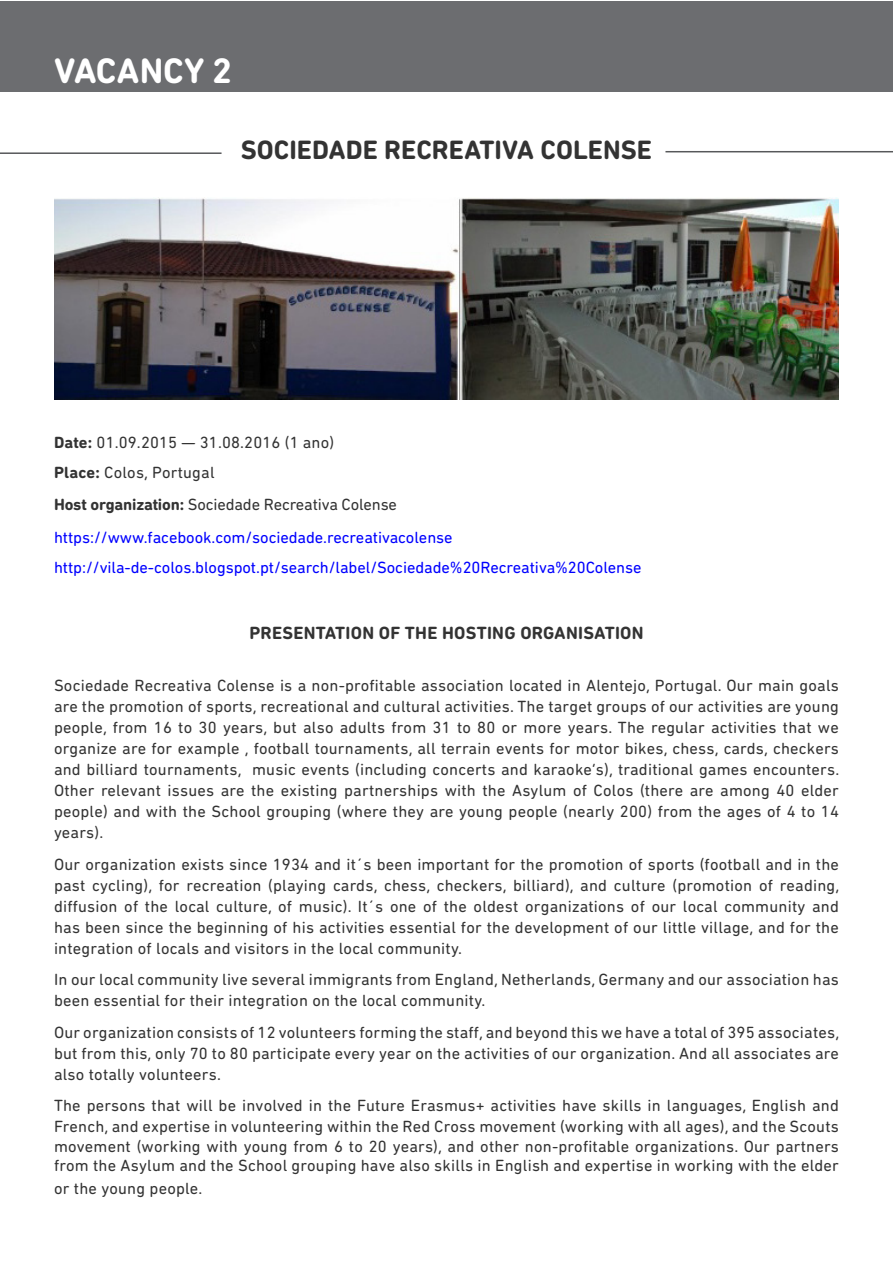
<style>
.page{position:relative;width:893px;height:1263px;background:#fff}
.page>*{position:absolute;margin:0;border:0;box-sizing:border-box;transform-origin:0 0}
.t1{font:700 36px "DIN Next Rounded LT Pro";color:#fff}
.t2{font:700 27px "DIN Next Rounded LT Pro";color:#333}
.t3{font:700 18px "DIN Next Rounded LT Pro";letter-spacing:.015em;color:#333}
.t4{font:16.5px/21px "DIN Next Rounded LT Pro";letter-spacing:.015em;color:#333}
.t5{font:16.5px/32.7px "DIN Next Rounded LT Pro";letter-spacing:-.005em;color:#00f}
.s1{font-weight:700}
.s2{font-weight:700;color:#333}
.s3{color:#333}
</style>
<div class="page">
<div style="left:0;top:2px;width:893px;height:90px;background:#6c6d70"></div>
<hr style="left:0;top:152px;width:222px;height:2px;background:#57585a">
<hr style="left:665px;top:151px;width:228px;height:1px;background:#57585a">
<img style="left:54px;top:197px;width:785px;height:202px">
<h1 class="t1" style="left:54px;top:49px;width:180px">VACANCY 2</h1>
<h2 class="t2" style="left:241px;top:134px;width:413px">SOCIEDADE RECREATIVA COLENSE</h2>
<p class="t4" style="left:54px;top:427px;width:282px;line-height:30px"><span class="s1">Date:</span> 01.09.2015 — 31.08.2016 (1 ano)<br><span class="s1">Place:</span> Colos, Portugal</p>
<p class="t5" style="left:54px;top:488px;width:400px"><span class="s2">Host organization:</span> <span class="s3">Sociedade Recreativa Colense </span>https://www.facebook.com/sociedade.recreativacolense</p>
<p class="t5" style="left:54px;top:551px;width:589px">http://vila-de-colos.blogspot.pt/search/label/Sociedade%20Recreativa%20Colense</p>
<p class="t3" style="left:249px;top:622px;width:396px">PRESENTATION OF THE HOSTING ORGANISATION</p>
<p class="t4" style="left:54px;top:675px;width:787px;text-align:justify">Sociedade Recreativa Colense is a non-profitable association located in Alentejo, Portugal. Our main goals are the promotion of sports, recreational and cultural activities. The target groups of our activities are young people, from 16 to 30 years, but also adults from 31 to 80 or more years. The regular activities that we organize are for example , football tournaments, all terrain events for motor bikes, chess, cards, checkers and billiard tournaments, music events (including concerts and karaoke’s), traditional games encounters.<br>Other relevant issues are the existing partnerships with the Asylum of Colos (there are among 40 elder people) and with the School grouping (where they are young people (nearly 200) from the ages of 4 to 14 years).</p>
<p class="t4" style="left:54px;top:853px;width:787px;text-align:justify">Our organization exists since 1934 and it´s been important for the promotion of sports (football and in the past cycling), for recreation (playing cards, chess, checkers, billiard), and culture (promotion of reading, diffusion of the local culture, of music). It´s one of the oldest organizations of our local community and has been since the beginning of his activities essential for the development of our little village, and for the integration of locals and visitors in the local community.</p>
<p class="t4" style="left:54px;top:969px;width:786px">In our local community live several immigrants from England, Netherlands, Germany and our association has been essential for their integration on the local community.</p>
<p class="t4" style="left:54px;top:1021px;width:787px;text-align:justify">Our organization consists of 12 volunteers forming the staff, and beyond this we have a total of 395 associates, but from this, only 70 to 80 participate every year on the activities of our organization. And all associates are also totally volunteers.</p>
<p class="t4" style="left:54px;top:1095px;width:786px">The persons that will be involved in the Future Erasmus+ activities have skills in languages, English and<br>French, and expertise in volunteering within the Red Cross movement (working with all ages), and the Scouts</p>
<p class="t4" style="left:54px;top:1136px;width:786px;line-height:19.5px">movement (working with young from 6 to 20 years), and other non-profitable organizations. Our partners from the Asylum and the School grouping have also skills in English and expertise in working with the elder</p>
<p class="t4" style="left:54px;top:1177px;width:150px">or the young people.</p>
</div>
